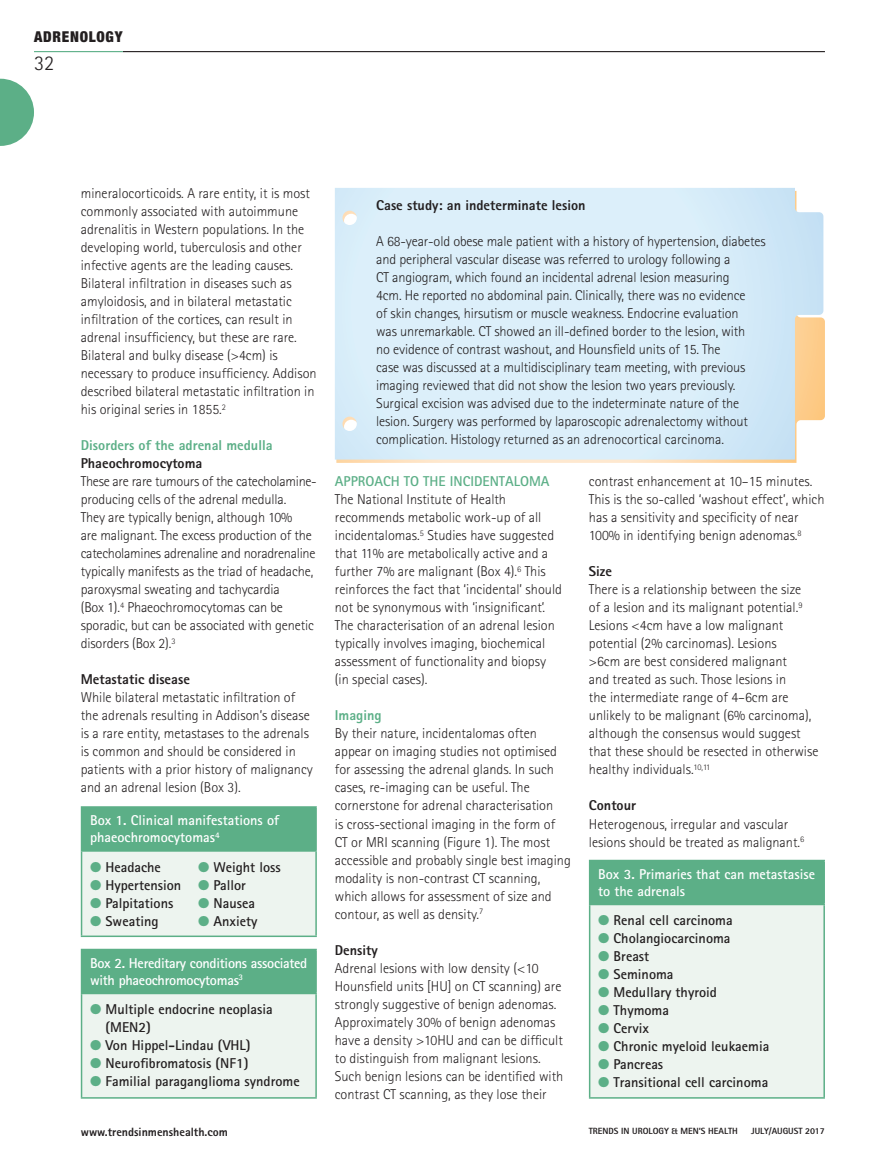
<style>
.page{position:relative;width:893px;height:1170px;background:#fff}
.page>*{position:absolute;margin:0;border:0;box-sizing:border-box;transform-origin:0 0}
.t1{font:300 21px "Rotis Sans Serif Std";color:#231f20}
.t2{font:900 condensed 15px "Helvetica Neue LT Std";letter-spacing:.05em;color:#231f20}
.Body_copy{font:300 14.25px/18px "Rotis Sans Serif Std";color:#231f20}
.Box_text{font:700 14.25px/18px "Rotis Sans Serif Std";color:#231f20}
.Box_heading{font:700 14.25px/17.1px "Rotis Sans Serif Std";color:#fff}
.Box_heading-2{font:700 14.25px/17.1px "Rotis Sans Serif Std";letter-spacing:-.02em;color:#fff}
.Heads_in_Text_3{font:800 14.25px "Rotis Sans Serif Std";color:#231f20}
.Heads_in_Text_2{font:800 14.25px "Rotis Sans Serif Std";color:#5caf87}
.Body_copy-2{font:800 14.25px "Rotis Sans Serif Std";color:#231f20}
.Heads_in_Text_1{font:700 14.25px "Rotis Sans Serif Std";color:#5caf87}
.t3{font:800 12px "Rotis Sans Serif Std";color:#231f20}
.t4{font:800 9px "Rotis Sans Serif Std";color:#231f20}
.s1{color:#5caf87}
</style>
<div class="page">
<hr style="left:123px;top:51px;width:702px;height:1px;background:#231f20">
<hr style="left:34px;top:51px;width:89px;height:1px;background:#5caf87">
<svg style="left:0;top:79px;width:34px;height:67px"></svg>
<div style="left:82px;top:807px;width:234px;height:43px;background:#5caf87"></div>
<div style="left:82px;top:850px;width:234px;height:86px;background:#edf4ef"></div>
<hr style="left:81px;top:807px;width:1px;height:43px;background:#5caf87">
<hr style="left:81px;top:806px;width:236px;height:1px;background:#5caf87">
<hr style="left:315px;top:807px;width:2px;height:43px;background:#5caf87">
<hr style="left:81px;top:851px;width:1px;height:84px;background:#5caf87">
<hr style="left:81px;top:850px;width:236px;height:1px;background:#5caf87">
<hr style="left:315px;top:851px;width:2px;height:84px;background:#5caf87">
<hr style="left:81px;top:935px;width:236px;height:1px;background:#5caf87">
<div style="left:82px;top:949px;width:234px;height:44px;background:#5caf87"></div>
<div style="left:82px;top:993px;width:234px;height:104px;background:#edf4ef"></div>
<hr style="left:81px;top:950px;width:1px;height:42px;background:#5caf87">
<hr style="left:81px;top:948px;width:236px;height:2px;background:#5caf87">
<hr style="left:315px;top:950px;width:2px;height:42px;background:#5caf87">
<hr style="left:81px;top:994px;width:1px;height:103px;background:#5caf87">
<hr style="left:81px;top:992px;width:236px;height:2px;background:#5caf87">
<hr style="left:315px;top:994px;width:2px;height:103px;background:#5caf87">
<hr style="left:81px;top:1097px;width:236px;height:1px;background:#5caf87">
<div style="left:590px;top:860px;width:234px;height:44px;background:#5caf87"></div>
<div style="left:590px;top:904px;width:234px;height:193px;background:#edf4ef"></div>
<hr style="left:589px;top:861px;width:1px;height:42px;background:#5caf87">
<hr style="left:589px;top:859px;width:236px;height:2px;background:#5caf87">
<hr style="left:823px;top:861px;width:2px;height:42px;background:#5caf87">
<hr style="left:589px;top:905px;width:1px;height:192px;background:#5caf87">
<hr style="left:589px;top:903px;width:236px;height:2px;background:#5caf87">
<hr style="left:823px;top:905px;width:2px;height:192px;background:#5caf87">
<hr style="left:589px;top:1097px;width:236px;height:1px;background:#5caf87">
<svg style="left:335px;top:188px;width:488px;height:271px;background:#daecf6"></svg>
<p class="t2" style="left:34px;top:28px;width:90px">ADRENOLOGY</p>
<p class="t1" style="left:34px;top:51px;width:22px">32</p>
<p class="Body_copy" style="left:81px;top:184px;width:237px">mineralocorticoids. A rare entity, it is most commonly associated with autoimmune adrenalitis in Western populations. In the developing world, tuberculosis and other infective agents are the leading causes.<br>Bilateral infiltration in diseases such as amyloidosis, and in bilateral metastatic infiltration of the cortices, can result in adrenal insufficiency, but these are rare.<br>Bilateral and bulky disease (&gt;4cm) is necessary to produce insufficiency. Addison described bilateral metastatic infiltration in his original series in 1855.<sup>2</sup></p>
<p class="Heads_in_Text_2" style="left:81px;top:436px;width:193px">Disorders of the adrenal medulla</p>
<p class="Heads_in_Text_3" style="left:81px;top:454px;width:123px">Phaeochromocytoma</p>
<p class="Body_copy" style="left:81px;top:472px;width:238px">These are rare tumours of the catecholamine&shy;producing cells of the adrenal medulla.<br>They are typically benign, although 10%<br>are malignant. The excess production of the catecholamines adrenaline and noradrenaline typically manifests as the triad of headache, paroxysmal sweating and tachycardia<br>(Box 1).<sup>4</sup> Phaeochromocytomas can be sporadic, but can be associated with genetic disorders (Box 2).<sup>3</sup></p>
<p class="Heads_in_Text_3" style="left:81px;top:670px;width:111px">Metastatic disease</p>
<p class="Body_copy" style="left:81px;top:688px;width:234px">While bilateral metastatic infiltration of the adrenals resulting in Addison’s disease is a rare entity, metastases to the adrenals is common and should be considered in patients with a prior history of malignancy and an adrenal lesion (Box 3).</p>
<p class="Box_heading" style="left:90px;top:811px;width:191px">Box 1. Clinical manifestations of phaeochromocytomas<sup>4</sup></p>
<p class="Box_text" style="left:90px;top:857px;width:72px"><span class="s1">●</span> Headache</p>
<p class="Box_text" style="left:198px;top:857px;width:84px"><span class="s1">●</span> Weight loss</p>
<p class="Box_text" style="left:90px;top:875px;width:157px"><span class="s1">●</span> Hypertension <span class="s1">●</span> Pallor</p>
<p class="Box_text" style="left:90px;top:893px;width:85px"><span class="s1">●</span> Palpitations</p>
<p class="Box_text" style="left:198px;top:893px;width:58px"><span class="s1">●</span> Nausea</p>
<p class="Box_text" style="left:90px;top:911px;width:70px"><span class="s1">●</span> Sweating</p>
<p class="Box_text" style="left:198px;top:911px;width:61px"><span class="s1">●</span> Anxiety</p>
<p class="Box_heading-2" style="left:90px;top:954px;width:219px">Box 2. Hereditary conditions associated with phaeochromocytomas<sup>3</sup></p>
<p class="Box_text" style="left:106px;top:999px;width:169px;text-indent:-15px"><span class="s1">●</span> Multiple endocrine neoplasia (MEN2)</p>
<p class="Box_text" style="left:90px;top:1035px;width:162px"><span class="s1">●</span> Von Hippel-Lindau (VHL)</p>
<p class="Box_text" style="left:90px;top:1053px;width:160px"><span class="s1">●</span> Neurofibromatosis (NF1)</p>
<p class="Box_text" style="left:90px;top:1071px;width:211px"><span class="s1">●</span> Familial paraganglioma syndrome</p>
<p class="Body_copy-2" style="left:376px;top:196px;width:211px">Case study: an indeterminate lesion</p>
<p class="Body_copy" style="left:376px;top:232px;width:391px">A 68-year-old obese male patient with a history of hypertension, diabetes and peripheral vascular disease was referred to urology following a<br>CT angiogram, which found an incidental adrenal lesion measuring<br>4cm. He reported no abdominal pain. Clinically, there was no evidence<br>of skin changes, hirsutism or muscle weakness. Endocrine evaluation<br>was unremarkable. CT showed an ill-defined border to the lesion, with<br>no evidence of contrast washout, and Hounsfield units of 15. The<br>case was discussed at a multidisciplinary team meeting, with previous imaging reviewed that did not show the lesion two years previously.<br>Surgical excision was advised due to the indeterminate nature of the lesion. Surgery was performed by laparoscopic adrenalectomy without complication. Histology returned as an adrenocortical carcinoma.</p>
<p class="Heads_in_Text_1" style="left:335px;top:472px;width:216px">APPROACH TO THE INCIDENTALOMA</p>
<p class="Body_copy" style="left:335px;top:490px;width:229px">The National Institute of Health recommends metabolic work-up of all incidentalomas.<sup>5</sup> Studies have suggested that 11% are metabolically active and a further 7% are malignant (Box 4).<sup>6</sup> This reinforces the fact that ‘incidental’ should not be synonymous with ‘insignificant’.<br>The characterisation of an adrenal lesion typically involves imaging, biochemical assessment of functionality and biopsy (in special cases).</p>
<p class="Heads_in_Text_2" style="left:335px;top:706px;width:48px">Imaging</p>
<p class="Body_copy" style="left:335px;top:724px;width:238px">By their nature, incidentalomas often appear on imaging studies not optimised for assessing the adrenal glands. In such cases, re-imaging can be useful. The cornerstone for adrenal characterisation<br>is cross-sectional imaging in the form of CT or MRI scanning (Figure 1). The most accessible and probably single best imaging modality is non-contrast CT scanning, which allows for assessment of size and contour, as well as density.<sup>7</sup></p>
<p class="Heads_in_Text_3" style="left:335px;top:940px;width:45px">Density</p>
<p class="Body_copy" style="left:335px;top:958px;width:230px">Adrenal lesions with low density (&lt;10<br>Hounsfield units [HU] on CT scanning) are strongly suggestive of benign adenomas.<br>Approximately 30% of benign adenomas have a density &gt;10HU and can be difficult to distinguish from malignant lesions.<br>Such benign lesions can be identified with contrast CT scanning, as they lose their</p>
<p class="Body_copy" style="left:589px;top:472px;width:237px">contrast enhancement at 10–15 minutes.<br>This is the so-called ‘washout effect’, which has a sensitivity and specificity of near 100% in identifying benign adenomas.<sup>8</sup></p>
<p class="Heads_in_Text_3" style="left:589px;top:562px;width:25px">Size</p>
<p class="Body_copy" style="left:589px;top:580px;width:231px">There is a relationship between the size<br>of a lesion and its malignant potential.<sup>9<br></sup>Lesions &lt;4cm have a low malignant potential (2% carcinomas). Lesions<br>&gt;6cm are best considered malignant<br>and treated as such. Those lesions in<br>the intermediate range of 4–6cm are unlikely to be malignant (6% carcinoma), although the consensus would suggest that these should be resected in otherwise healthy individuals.<sup>10,11</sup></p>
<p class="Heads_in_Text_3" style="left:589px;top:796px;width:49px">Contour</p>
<p class="Body_copy" style="left:589px;top:814px;width:217px">Heterogenous, irregular and vascular lesions should be treated as malignant.<sup>6</sup></p>
<p class="Box_heading" style="left:598px;top:865px;width:218px">Box 3. Primaries that can metastasise to the adrenals</p>
<p class="Box_text" style="left:598px;top:911px;width:136px"><span class="s1">●</span> Renal cell carcinoma</p>
<p class="Box_text" style="left:598px;top:929px;width:134px"><span class="s1">●</span> Cholangiocarcinoma</p>
<p class="Box_text" style="left:598px;top:947px;width:53px"><span class="s1">●</span> Breast</p>
<p class="Box_text" style="left:598px;top:965px;width:77px"><span class="s1">●</span> Seminoma</p>
<p class="Box_text" style="left:598px;top:983px;width:120px"><span class="s1">●</span> Medullary thyroid</p>
<p class="Box_text" style="left:598px;top:1001px;width:72px"><span class="s1">●</span> Thymoma</p>
<p class="Box_text" style="left:598px;top:1019px;width:52px"><span class="s1">●</span> Cervix</p>
<p class="Box_text" style="left:598px;top:1037px;width:173px"><span class="s1">●</span> Chronic myeloid leukaemia</p>
<p class="Box_text" style="left:598px;top:1055px;width:67px"><span class="s1">●</span> Pancreas</p>
<p class="Box_text" style="left:598px;top:1073px;width:172px"><span class="s1">●</span> Transitional cell carcinoma</p>
<p class="t3" style="left:81px;top:1123px;width:149px">www.trendsinmenshealth.com</p>
<p class="t4" style="left:589px;top:1124px;width:151px">TRENDS IN UROLOGY &amp; MEN’S HEALTH</p>
<p class="t4" style="left:751px;top:1124px;width:75px">JULY/AUGUST 2017</p>
</div>
